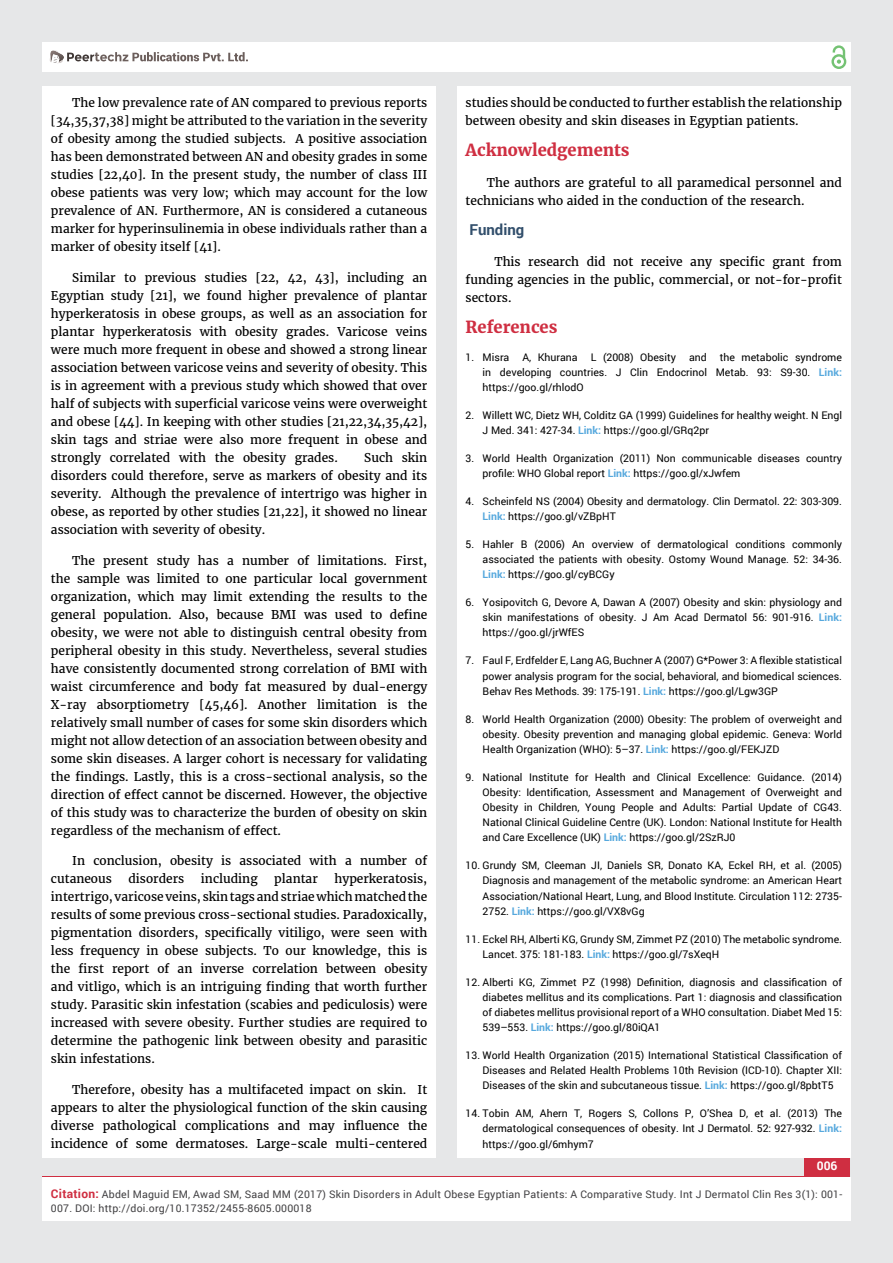
<style>
.page{position:relative;width:893px;height:1263px;background:#e6e7e8}
.page>*{position:absolute;margin:0;border:0;box-sizing:border-box;transform-origin:0 0}
.t1{font:700 16.5px "Merriweather";color:#cf2e41}
.t2{font:700 15px "Roboto";color:#314e6b}
.t3{font:12px/18px "Merriweather";color:#000;text-align:justify}
.t4{font:700 12px "Roboto";color:#fff}
.t5{font:10.5px/15.1px "Roboto";color:#000;text-align:justify}
.t6{font:10.5px/13.5px "Roboto";letter-spacing:.02em;color:#414042}
.s1{font-weight:700;color:#56a8dd}
.s2{font-weight:700;font-size:12px;color:#cf2e41}
</style>
<div class="page">
<div style="left:42px;top:43px;width:808px;height:29px;background:#fff"></div>
<div style="left:831px;top:54px;width:15px;height:15px;border:2px solid #74c273;border-radius:50%"></div>
<svg style="left:831px;top:45px;width:15px;height:19px"></svg>
<div style="left:804px;top:1157px;width:46px;height:43px;background:#cf2e41"></div>
<svg style="left:49px;top:50px;width:199px;height:14px"></svg>
<div style="left:42px;top:1177px;width:809px;height:43px;background:#fff"></div>
<div style="left:42px;top:87px;width:394px;height:1071px;background:#fff"></div>
<div style="left:457px;top:87px;width:393px;height:1071px;background:#fff"></div>
<p class="t3" style="left:51px;top:94px;width:378px;text-indent:21px">The low prevalence rate of AN compared to previous reports [34,35,37,38] might be attributed to the variation in the severity of obesity among the studied subjects. A positive association has been demonstrated between AN and obesity grades in some studies [22,40]. In the present study, the number of class III obese patients was very low; which may account for the low prevalence of AN. Furthermore, AN is considered a cutaneous marker for hyperinsulinemia in obese individuals rather than a marker of obesity itself [41].</p>
<p class="t3" style="left:51px;top:269px;width:378px;text-indent:21px">Similar to previous studies [22, 42, 43], including an Egyptian study [21], we found higher prevalence of plantar hyperkeratosis in obese groups, as well as an association for plantar hyperkeratosis with obesity grades. Varicose veins were much more frequent in obese and showed a strong linear association between varicose veins and severity of obesity. This is in agreement with a previous study which showed that over half of subjects with superficial varicose veins were overweight and obese [44]. In keeping with other studies [21,22,34,35,42], skin tags and striae were also more frequent in obese and strongly correlated with the obesity grades.</p>
<p class="t3" style="left:51px;top:449px;width:378px;text-indent:313px">Such skin disorders could therefore, serve as markers of obesity and its severity. Although the prevalence of intertrigo was higher in obese, as reported by other studies [21,22], it showed no linear association with severity of obesity.</p>
<p class="t3" style="left:51px;top:551px;width:378px;text-indent:21px">The present study has a number of limitations. First, the sample was limited to one particular local government organization, which may limit extending the results to the general population. Also, because BMI was used to define obesity, we were not able to distinguish central obesity from peripheral obesity in this study. Nevertheless, several studies have consistently documented strong correlation of BMI with waist circumference and body fat measured by dual-energy X-ray absorptiometry [45,46]. Another limitation is the relatively small number of cases for some skin disorders which might not allow detection of an association between obesity and some skin diseases. A larger cohort is necessary for validating the findings. Lastly, this is a cross-sectional analysis, so the direction of effect cannot be discerned. However, the objective of this study was to characterize the burden of obesity on skin regardless of the mechanism of effect.</p>
<p class="t3" style="left:51px;top:852px;width:378px;text-indent:21px">In conclusion, obesity is associated with a number of cutaneous</p>
<p class="t3" style="left:51px;top:870px;width:378px;text-indent:283px">hyperkeratosis, intertrigo, varicose veins, skin tags and striae which matched the results of some previous cross-sectional studies. Paradoxically, pigmentation disorders, specifically vitiligo, were seen with less frequency in obese subjects. To our knowledge, this is the first report of an inverse correlation between obesity and vitligo, which is an intriguing finding that worth further study. Parasitic skin infestation (scabies and pediculosis) were increased with severe obesity. Further studies are required to determine the pathogenic link between obesity and parasitic skin infestations.</p>
<p class="t3" style="left:51px;top:1081px;width:378px;text-indent:21px">Therefore, obesity has a multifaceted impact on skin. It appears to alter the physiological function of the skin causing diverse pathological complications and may influence the incidence of some dermatoses. Large-scale multi-centered</p>
<p class="t3" style="left:128px;top:870px;width:57px">disorders</p>
<p class="t3" style="left:201px;top:870px;width:58px">including</p>
<p class="t3" style="left:274px;top:870px;width:45px">plantar</p>
<p class="t3" style="left:466px;top:94px;width:378px">studies should be conducted to further establish the relationship between obesity and skin diseases in Egyptian patients.</p>
<h1 class="t1" style="left:466px;top:140px;width:165px">Acknowledgements</h1>
<p class="t3" style="left:466px;top:173px;width:378px;text-indent:21px">The authors are grateful to all paramedical personnel and technicians who aided in the conduction of the research.</p>
<p class="t2" style="left:469px;top:220px;width:56px">Funding</p>
<p class="t3" style="left:466px;top:253px;width:378px;text-indent:29px">This research did not receive any specific grant from funding agencies in the public, commercial, or not-for-profit sectors.</p>
<h1 class="t1" style="left:466px;top:317px;width:93px">References</h1>
<p class="t5" style="left:483px;top:349px;width:361px;text-indent:-17px">1. Misra A, Khurana L (2008) Obesity and the metabolic syndrome in developing countries. J Clin Endocrinol Metab. 93: S9-30. <span class="s1">Link: </span>https://goo.gl/rhlodO</p>
<p class="t5" style="left:483px;top:407px;width:361px;text-indent:-17px">2. Willett WC, Dietz WH, Colditz GA (1999) Guidelines for healthy weight. N Engl<br>J Med. 341: 427-34. <span class="s1">Link:</span> https://goo.gl/GRq2pr</p>
<p class="t5" style="left:483px;top:450px;width:361px;text-indent:-17px">3. World Health Organization (2011) Non communicable diseases country profile: WHO Global report <span class="s1">Link:</span> https://goo.gl/xJwfem</p>
<p class="t5" style="left:483px;top:493px;width:361px;text-indent:-17px">4. Scheinfeld NS (2004) Obesity and dermatology. Clin Dermatol. 22: 303-309.<br><span class="s1">Link:</span> https://goo.gl/vZBpHT</p>
<p class="t5" style="left:483px;top:536px;width:361px;text-indent:-17px">5. Hahler B (2006) An overview of dermatological conditions commonly associated the patients with obesity. Ostomy Wound Manage. 52: 34-36.<br><span class="s1">Link:</span> https://goo.gl/cyBCGy</p>
<p class="t5" style="left:483px;top:595px;width:361px;text-indent:-17px">6. Yosipovitch G, Devore A, Dawan A (2007) Obesity and skin: physiology and skin manifestations of obesity. J Am Acad Dermatol 56: 901-916. <span class="s1">Link: </span>https://goo.gl/jrWfES</p>
<p class="t5" style="left:483px;top:653px;width:361px;text-indent:-17px">7. Faul F, Erdfelder E, Lang AG, Buchner A (2007) G*Power 3: A flexible statistical power analysis program for the social, behavioral, and biomedical sciences.<br>Behav Res Methods. 39: 175-191. <span class="s1">Link:</span> https://goo.gl/Lgw3GP</p>
<p class="t5" style="left:483px;top:711px;width:361px;text-indent:-17px">8. World Health Organization (2000) Obesity: The problem of overweight and obesity. Obesity prevention and managing global epidemic. Geneva: World Health Organization (WHO): 5–37. <span class="s1">Link:</span> https://goo.gl/FEKJZD</p>
<p class="t5" style="left:483px;top:769px;width:361px;text-indent:-17px">9. National Institute for Health and Clinical Excellence: Guidance. (2014)<br>Obesity: Identification, Assessment and Management of Overweight and Obesity in Children, Young People and Adults: Partial Update of CG43.<br>National Clinical Guideline Centre (UK). London: National Institute for Health and Care Excellence (UK) <span class="s1">Link:</span> https://goo.gl/2SzRJ0</p>
<p class="t5" style="left:483px;top:858px;width:361px;text-indent:-17px">10. Grundy SM, Cleeman JI, Daniels SR, Donato KA, Eckel RH, et al. (2005)<br>Diagnosis and management of the metabolic syndrome: an American Heart Association/National Heart, Lung, and Blood Institute. Circulation 112: 2735- 2752. <span class="s1">Link:</span> https://goo.gl/VX8vGg</p>
<p class="t5" style="left:483px;top:931px;width:361px;text-indent:-17px">11. Eckel RH, Alberti KG, Grundy SM, Zimmet PZ (2010) The metabolic syndrome.<br>Lancet. 375: 181-183. <span class="s1">Link:</span> https://goo.gl/7sXeqH</p>
<p class="t5" style="left:483px;top:974px;width:361px;text-indent:-17px">12. Alberti KG, Zimmet PZ (1998) Definition, diagnosis and classification of diabetes mellitus and its complications. Part 1: diagnosis and classification of diabetes mellitus provisional report of a WHO consultation. Diabet Med 15:<br>539–553. <span class="s1">Link:</span> https://goo.gl/80iQA1</p>
<p class="t5" style="left:483px;top:1047px;width:361px;text-indent:-17px">13. World Health Organization (2015) International Statistical Classification of Diseases and Related Health Problems 10th Revision (ICD-10). Chapter XII:<br>Diseases of the skin and subcutaneous tissue. <span class="s1">Link:</span> https://goo.gl/8pbtT5</p>
<p class="t5" style="left:483px;top:1106px;width:361px;text-indent:-17px">14. Tobin AM, Ahern T, Rogers S, Collons P, O’Shea D, et al. (2013) The dermatological consequences of obesity. Int J Dermatol. 52: 927-932. <span class="s1">Link: </span>https://goo.gl/6mhym7</p>
<p class="t4" style="left:817px;top:1157px;width:22px">006</p>
<p class="t6" style="left:51px;top:1188px;width:793px"><span class="s2">Citation:</span> Abdel Maguid EM, Awad SM, Saad MM (2017) Skin Disorders in Adult Obese Egyptian Patients: A Comparative Study. Int J Dermatol Clin Res 3(1): 001-<br>007. DOI: http://doi.org/10.17352/2455-8605.000018</p>
</div>
